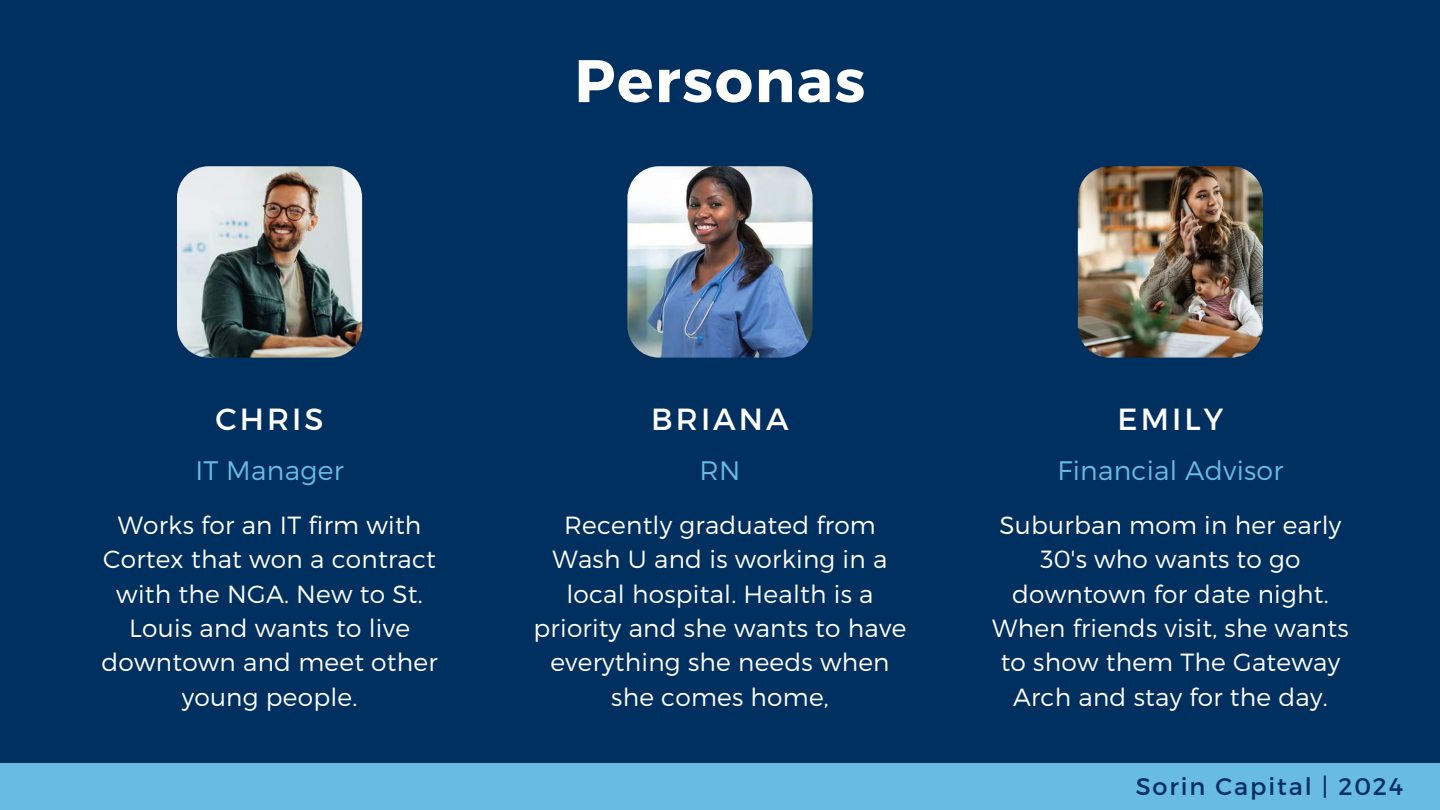
<style>
.page{position:relative;width:1440px;height:810px;background:#003060}
.page>*{position:absolute;margin:0;border:0;box-sizing:border-box;transform-origin:0 0}
.t1{font:700 60px "Montserrat";letter-spacing:.03em;color:#fff}
.t2{font:30.6px "Montserrat";letter-spacing:.1em;color:#fff}
.t3{font:300 26.7px "Montserrat";letter-spacing:.01em;color:#68bbe3}
.t4{font:300 24.8px/34.4px "Montserrat";letter-spacing:.01em;color:#fff;text-align:center}
.t5{font:24px "Montserrat";letter-spacing:.08em;color:#003060}
</style>
<div class="page">
<img style="left:177px;top:166px;width:185px;height:192px;border-radius:32px">
<img style="left:627px;top:166px;width:186px;height:192px;border-radius:32px">
<img style="left:1078px;top:166px;width:185px;height:192px;border-radius:32px">
<div style="left:0;top:763px;width:1440px;height:47px;background:#68bbe3"></div>
<h1 class="t1" style="left:575px;top:42px;width:292px">Personas</h1>
<p class="t2" style="left:216px;top:399px;width:110px">CHRIS</p>
<p class="t3" style="left:195px;top:453px;width:150px">IT Manager</p>
<p class="t4" style="left:101px;top:507px;width:338px">Works for an IT firm with<br>Cortex that won a contract with the NGA. New to St.<br>Louis and wants to live downtown and meet other young people.</p>
<p class="t2" style="left:651px;top:399px;width:139px">BRIANA</p>
<p class="t3" style="left:700px;top:453px;width:42px">RN</p>
<p class="t4" style="left:534px;top:507px;width:374px">Recently graduated from<br>Wash U and is working in a local hospital. Health is a priority and she wants to have everything she needs when she comes home,</p>
<p class="t2" style="left:1118px;top:399px;width:107px">EMILY</p>
<p class="t3" style="left:1058px;top:453px;width:227px">Financial Advisor</p>
<p class="t4" style="left:992px;top:507px;width:358px">Suburban mom in her early<br>30's who wants to go downtown for date night.<br>When friends visit, she wants to show them The Gateway<br>Arch and stay for the day.</p>
<p class="t5" style="left:1136px;top:771px;width:269px">Sorin Capital | 2024</p>
</div>
